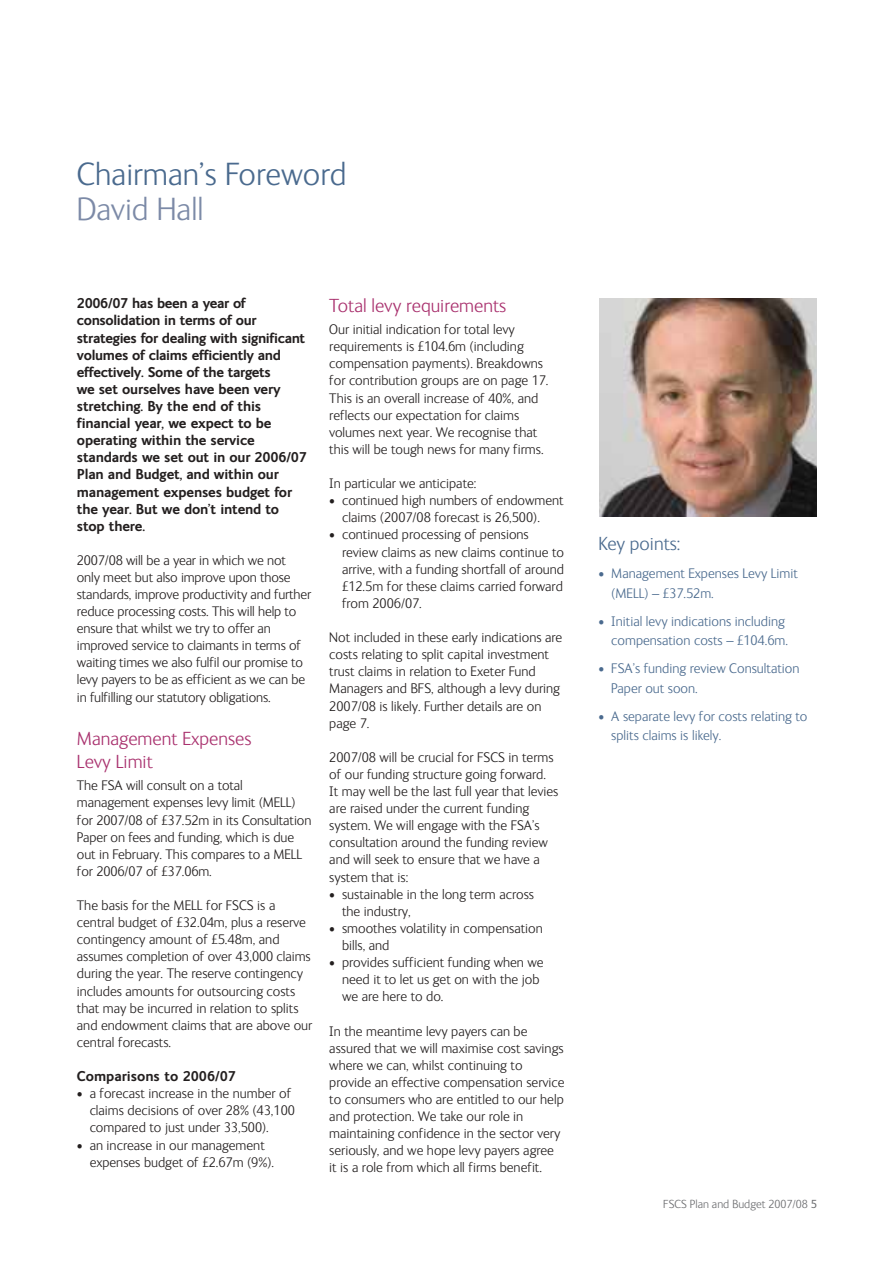
<style>
.page{position:relative;width:894px;height:1264px;background:#fff}
.page>*{position:absolute;margin:0;border:0;box-sizing:border-box;transform-origin:0 0}
.t1{font:300 33px "FS Ingrid";color:#4a6a8e}
.t2{font:300 33px "FS Ingrid";color:#7c8aa7}
.t3{font:300 19.5px/22.5px "FS Ingrid";color:#a9316e}
.t4{font:300 19.5px "FS Ingrid";color:#4a6a8e}
.t5{font:300 14.25px/17.1px "FS Ingrid";color:#231f1f}
.t6{font:700 14.25px/17.1px "FS Ingrid";letter-spacing:-.01em;color:#231f1f}
.t7{font:300 14.25px/19.5px "FS Ingrid";color:#4a6a8e}
.t8{font:300 12px "FS Ingrid";color:#6c6d70}
.s1{font-weight:400}
</style>
<div class="page">
<img style="left:599px;top:298px;width:218px;height:219px">
<h1 class="t1" style="left:77px;top:162px;width:271px">Chairman’s Foreword</h1>
<h1 class="t2" style="left:77px;top:196px;width:128px">David Hall</h1>
<p class="t6" style="left:77px;top:297px;width:231px">2006/07 has been a year of consolidation in terms of our strategies for dealing with significant volumes of claims efficiently and effectively. Some of the targets<br>we set ourselves have been very stretching. By the end of this financial year, we expect to be operating within the service standards we set out in our 2006/07<br>Plan and Budget, and within our management expenses budget for the year. But we don’t intend to stop there.</p>
<p class="t5" style="left:77px;top:553px;width:236px">2007/08 will be a year in which we not only meet but also improve upon those standards, improve productivity and further reduce processing costs. This will help to ensure that whilst we try to offer an improved service to claimants in terms of waiting times we also fulfil our promise to levy payers to be as efficient as we can be in fulfilling our statutory obligations.</p>
<h2 class="t3" style="left:77px;top:730px;width:176px">Management Expenses<br>Levy Limit</h2>
<p class="t5" style="left:77px;top:778px;width:236px">The FSA will consult on a total management expenses levy limit (MELL) for 2007/08 of £37.52m in its Consultation Paper on fees and funding, which is due out in February. This compares to a MELL for 2006/07 of £37.06m.</p>
<p class="t5" style="left:77px;top:898px;width:237px">The basis for the MELL for FSCS is a central budget of £32.04m, plus a reserve contingency amount of £5.48m, and assumes completion of over 43,000 claims during the year. The reserve contingency includes amounts for outsourcing costs that may be incurred in relation to splits and endowment claims that are above our central forecasts.</p>
<p class="t6" style="left:77px;top:1069px;width:161px">Comparisons to 2006/07</p>
<p class="t5" style="left:90px;top:1086px;width:207px;text-indent:-13px">• a forecast increase in the number of claims decisions of over 28% (43,100 compared to just under 33,500).</p>
<p class="t5" style="left:90px;top:1137px;width:186px;text-indent:-13px">• an increase in our management expenses budget of £2.67m (9%).</p>
<h2 class="t3" style="left:329px;top:296px;width:178px">Total levy requirements</h2>
<p class="t5" style="left:329px;top:322px;width:221px">Our initial indication for total levy requirements is £104.6m (including compensation payments). Breakdowns for contribution groups are on page 17.<br>This is an overall increase of 40%, and reflects our expectation for claims volumes next year. We recognise that this will be tough news for many firms.</p>
<p class="t5" style="left:329px;top:476px;width:149px">In particular we anticipate:</p>
<p class="t5" style="left:342px;top:493px;width:223px;text-indent:-13px">• continued high numbers of endowment claims (2007/08 forecast is 26,500).</p>
<p class="t5" style="left:342px;top:527px;width:224px;text-indent:-13px">• continued processing of pensions review claims as new claims continue to arrive, with a funding shortfall of around £12.5m for these claims carried forward from 2006/07.</p>
<p class="t5" style="left:329px;top:630px;width:234px">Not included in these early indications are costs relating to split capital investment trust claims in relation to Exeter Fund Managers and BFS, although a levy during 2007/08 is likely. Further details are on page 7.</p>
<p class="t5" style="left:329px;top:750px;width:231px">2007/08 will be crucial for FSCS in terms of our funding structure going forward.<br>It may well be the last full year that levies are raised under the current funding system. We will engage with the FSA’s consultation around the funding review and will seek to ensure that we have a system that is:</p>
<p class="t5" style="left:342px;top:887px;width:193px;text-indent:-13px">• sustainable in the long term across the industry,</p>
<p class="t5" style="left:342px;top:921px;width:202px;text-indent:-13px">• smoothes volatility in compensation bills, and</p>
<p class="t5" style="left:342px;top:955px;width:203px;text-indent:-13px">• provides sufficient funding when we need it to let us get on with the job we are here to do.</p>
<p class="t5" style="left:329px;top:1023px;width:237px">In the meantime levy payers can be assured that we will maximise cost savings where we can, whilst continuing to provide an effective compensation service to consumers who are entitled to our help and protection. We take our role in maintaining confidence in the sector very seriously, and we hope levy payers agree it is a role from which all firms benefit.</p>
<h2 class="t4" style="left:598px;top:536px;width:83px">Key points:</h2>
<p class="t7" style="left:611px;top:565px;width:188px;text-indent:-13px">• Management Expenses Levy Limit (MELL) – £37.52m.</p>
<p class="t7" style="left:598px;top:612px;width:191px;text-align:right">• Initial levy indications including compensation costs – £104.6m.</p>
<p class="t7" style="left:611px;top:660px;width:190px;text-indent:-13px">• FSA’s funding review Consultation<br>Paper out soon.</p>
<p class="t7" style="left:611px;top:707px;width:198px;text-indent:-13px">• A separate levy for costs relating to splits claims is likely.</p>
<p class="t8" style="left:663px;top:1199px;width:155px">FSCS Plan and Budget 2007/08 <span class="s1">5</span></p>
</div>
